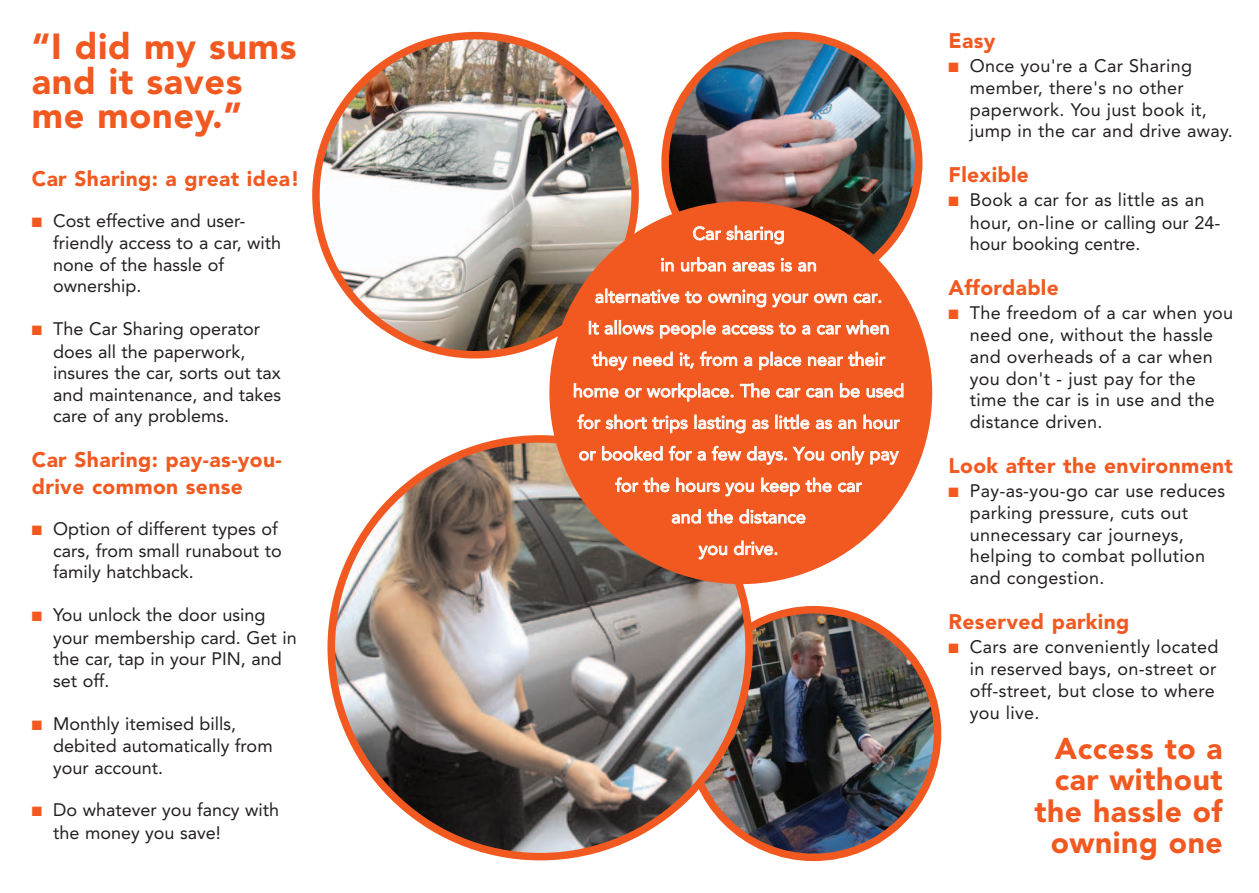
<style>
.page{position:relative;width:1259px;height:893px;background:#fff}
.page>*{position:absolute;margin:0;border:0;box-sizing:border-box;transform-origin:0 0}
.t1{font:900 36px/34.5px "Avenir";letter-spacing:.02em;color:#f15921}
.t2{font:900 30px/31.5px "Avenir";letter-spacing:.02em;color:#f15921;text-align:right}
.t3{font:900 21px/26.1px "Avenir";letter-spacing:.02em;color:#f15921}
.t4{font:18px/21.9px "Avenir";color:#231f20}
.t5{font:18px/31.5px "Avenir";color:#fff;text-align:center}
.s1{color:#f15921}
</style>
<div class="page">
<img style="left:753px;top:606px;width:188px;height:255px">
<img style="left:661px;top:32px;width:261px;height:260px">
<img style="left:312px;top:32px;width:327px;height:326px">
<img style="left:327px;top:435px;width:426px;height:425px">
<div style="left:549px;top:201px;width:383px;height:383px;background:#f15921;border-radius:50%"></div>
<h1 class="t1" style="left:32px;top:32px;width:266px">“I did my sums and it saves me money.”</h1>
<p class="t3" style="left:32px;top:167px;width:269px">Car Sharing: a great idea!</p>
<p class="t4" style="left:53px;top:211px;width:229px;text-indent:-21px"><span class="s1">■</span> Cost effective and user&shy;friendly access to a car, with none of the hassle of ownership.</p>
<p class="t4" style="left:53px;top:320px;width:229px;text-indent:-21px"><span class="s1">■</span> The Car Sharing operator does all the paperwork, insures the car, sorts out tax and maintenance, and takes care of any problems.</p>
<p class="t3" style="left:32px;top:449px;width:251px">Car Sharing: pay-as-you&shy;drive common sense</p>
<p class="t4" style="left:53px;top:519px;width:230px;text-indent:-21px"><span class="s1">■</span> Option of different types of cars, from small runabout to family hatchback.</p>
<p class="t4" style="left:53px;top:606px;width:245px;text-indent:-21px"><span class="s1">■</span> You unlock the door using your membership card. Get in the car, tap in your PIN, and set off.</p>
<p class="t4" style="left:53px;top:714px;width:221px;text-indent:-21px"><span class="s1">■</span> Monthly itemised bills, debited automatically from your account.</p>
<p class="t4" style="left:53px;top:800px;width:227px;line-height:22.4px;text-indent:-21px"><span class="s1">■</span> Do whatever you fancy with the money you save!</p>
<p class="t5" style="left:573px;top:219px;width:333px">Car sharing<br>in urban areas is an<br>alternative to owning your own car.<br>It allows people access to a car when they need it, from a place near their home or workplace. The car can be used for short trips lasting as little as an hour or booked for a few days. You only pay for the hours you keep the car<br>and the distance<br>you drive.</p>
<p class="t3" style="left:948px;top:29px;width:49px">Easy</p>
<p class="t4" style="left:969px;top:56px;width:264px;text-indent:-21px"><span class="s1">■</span> Once you're a Car Sharing member, there's no other paperwork. You just book it, jump in the car and drive away.</p>
<p class="t3" style="left:948px;top:164px;width:82px">Flexible</p>
<p class="t4" style="left:969px;top:190px;width:252px;text-indent:-21px"><span class="s1">■</span> Book a car for as little as an hour, on-line or calling our 24- hour booking centre.</p>
<p class="t3" style="left:948px;top:277px;width:112px">Affordable</p>
<p class="t4" style="left:969px;top:303px;width:265px;text-indent:-21px"><span class="s1">■</span> The freedom of a car when you need one, without the hassle and overheads of a car when you don't - just pay for the time the car is in use and the distance driven.</p>
<p class="t3" style="left:948px;top:454px;width:286px">Look after the environment</p>
<p class="t4" style="left:969px;top:481px;width:257px;text-indent:-21px"><span class="s1">■</span> Pay-as-you-go car use reduces parking pressure, cuts out unnecessary car journeys, helping to combat pollution and congestion.</p>
<p class="t3" style="left:948px;top:610px;width:182px">Reserved parking</p>
<p class="t4" style="left:969px;top:637px;width:250px;text-indent:-21px"><span class="s1">■</span> Cars are conveniently located in reserved bays, on-street or off-street, but close to where you live.</p>
<h2 class="t2" style="left:1034px;top:735px;width:190px">Access to a car without the hassle of owning one</h2>
</div>
